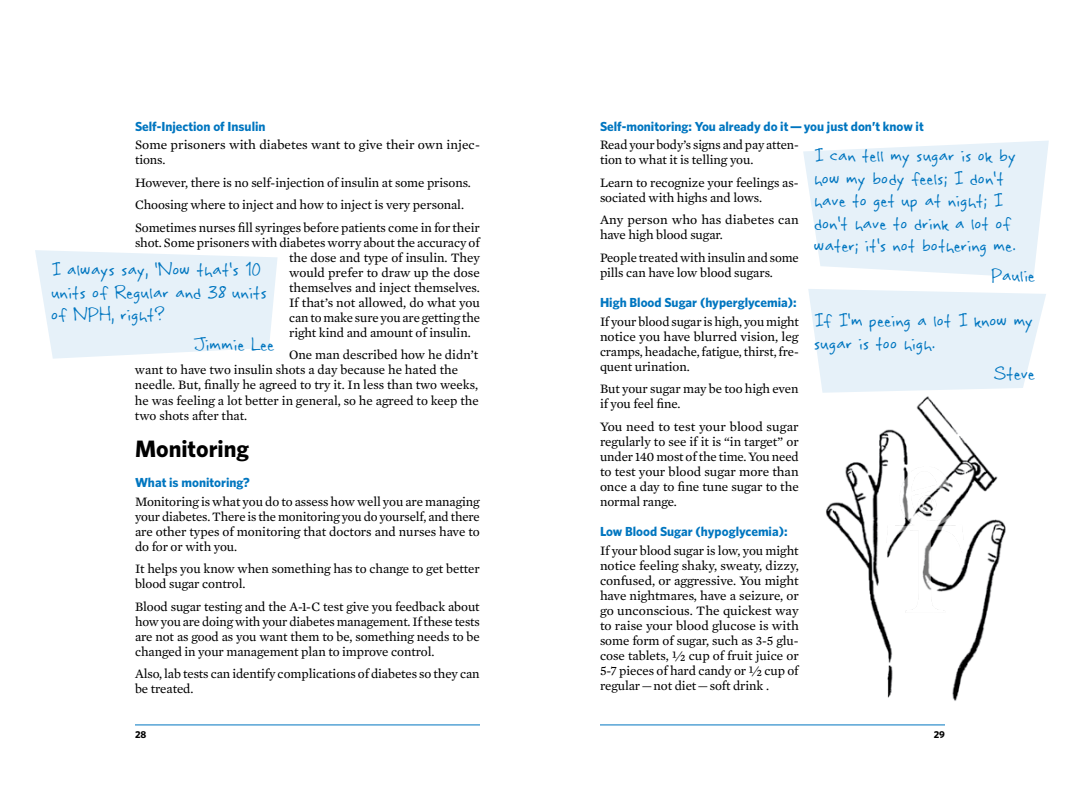
<style>
.page{position:relative;width:1080px;height:788px;background:#fff}
.page>*{position:absolute;margin:0;border:0;box-sizing:border-box;transform-origin:0 0}
.t1{font:700 23.75px "Whitney";color:#000}
.t2{font:22.5px/22.5px "Rabiohead";color:#0076c0}
.t3{font:13.12px/15px "Mercury Text G2";letter-spacing:-.005em;color:#000}
.t4{font:700 13.12px "Whitney";color:#0076c0}
.t5{font:700 10px "Whitney";color:#000}
</style>
<div class="page">
<hr style="left:135px;top:724px;width:345px;height:1px;background:#0076c0">
<hr style="left:600px;top:724px;width:345px;height:1px;background:#0076c0">
<img style="left:822px;top:392px;width:184px;height:309px">
<svg style="left:808px;top:289px;width:238px;height:103px;background:#e8f2f9"></svg>
<svg style="left:803px;top:141px;width:246px;height:137px;background:#e9f2f9"></svg>
<img style="left:874px;top:456px;width:102px;height:168px">
<svg style="left:35px;top:250px;width:243px;height:108px;background:#e9f2f9"></svg>
<p class="t4" style="left:135px;top:118px;width:132px">Self-Injection of Insulin</p>
<p class="t3" style="left:135px;top:137px;width:346px">Some prisoners with diabetes want to give their own injec&shy;tions.</p>
<p class="t3" style="left:135px;top:171px;width:346px;line-height:22.5px">However, there is no self-injection of insulin at some prisons.<br>Choosing where to inject and how to inject is very personal.<br>Sometimes nurses fill syringes before patients come in for their</p>
<p class="t3" style="left:289px;top:235px;width:192px;text-align:justify;text-indent:-154px">shot. Some prisoners with diabetes worry about the accuracy of the dose and type of insulin. They would prefer to draw up the dose themselves and inject themselves.<br>If that’s not allowed, do what you can to make sure you are getting the right kind and amount of insulin.</p>
<p class="t3" style="left:135px;top:347px;width:345px;text-indent:154px">One man described how he didn’t want to have two insulin shots a day because he hated the needle. But, finally he agreed to try it. In less than two weeks, he was feeling a lot better in general, so he agreed to keep the two shots after that.</p>
<h1 class="t1" style="left:135px;top:434px;width:116px">Monitoring</h1>
<p class="t4" style="left:135px;top:474px;width:116px">What is monitoring?</p>
<p class="t3" style="left:135px;top:494px;width:346px;text-align:justify">Monitoring is what you do to assess how well you are managing your diabetes. There is the monitoring you do yourself, and there are other types of monitoring that doctors and nurses have to do for or with you.</p>
<p class="t3" style="left:135px;top:561px;width:346px">It helps you know when something has to change to get better blood sugar control.</p>
<p class="t3" style="left:135px;top:599px;width:346px;text-align:justify">Blood sugar testing and the A-1-C test give you feedback about how you are doing with your diabetes management. If these tests are not as good as you want them to be, something needs to be changed in your management plan to improve control.</p>
<p class="t3" style="left:135px;top:666px;width:346px">Also, lab tests can identify complications of diabetes so they can be treated.</p>
<h2 class="t2" style="left:51px;top:257px;width:217px">I always say, ‘Now that’s 10 units of Regular and 38 units of NPH, right?</h2>
<h2 class="t2" style="left:193px;top:332px;width:82px">Jimmie Lee</h2>
<p class="t4" style="left:600px;top:118px;width:325px">Self-monitoring: You already do it—you just don’t know it</p>
<p class="t3" style="left:600px;top:137px;width:200px">Read your body’s signs and pay atten&shy;tion to what it is telling you.</p>
<p class="t3" style="left:600px;top:175px;width:200px">Learn to recognize your feelings as&shy;sociated with highs and lows.</p>
<p class="t3" style="left:600px;top:212px;width:200px">Any person who has diabetes can have high blood sugar.</p>
<p class="t3" style="left:600px;top:250px;width:200px">People treated with insulin and some pills can have low blood sugars.</p>
<p class="t4" style="left:600px;top:294px;width:198px">High Blood Sugar (hyperglycemia):</p>
<p class="t3" style="left:600px;top:314px;width:200px;text-align:justify">If your blood sugar is high, you might notice you have blurred vision, leg cramps, headache, fatigue, thirst, fre&shy;quent urination.</p>
<p class="t3" style="left:600px;top:381px;width:200px">But your sugar may be too high even if you feel fine.</p>
<p class="t3" style="left:600px;top:419px;width:200px;text-align:justify">You need to test your blood sugar regularly to see if it is “in target” or under 140 most of the time. You need to test your blood sugar more than once a day to fine tune sugar to the normal range.</p>
<p class="t4" style="left:600px;top:523px;width:189px">Low Blood Sugar (hypoglycemia):</p>
<p class="t3" style="left:600px;top:542px;width:200px;text-align:justify">If your blood sugar is low, you might notice feeling shaky, sweaty, dizzy, confused, or aggressive. You might have nightmares, have a seizure, or go unconscious. The quickest way to raise your blood glucose is with some form of sugar, such as 3-5 glu&shy;cose tablets, ½ cup of fruit juice or 5-7 pieces of hard candy or ½ cup of regular—not diet—soft drink .</p>
<h2 class="t2" style="left:814px;top:144px;width:204px">I can tell my sugar is ok by how my body feels; I don’t have to get up at night; I don’t have to drink a lot of water; it’s not bothering me.</h2>
<h2 class="t2" style="left:814px;top:252px;width:223px;line-height:45px;text-align:right">Paulie<br>If I’m peeing a lot I know my</h2>
<h2 class="t2" style="left:814px;top:331px;width:123px">sugar is too high.</h2>
<h2 class="t2" style="left:993px;top:361px;width:43px">Steve</h2>
<p class="t5" style="left:135px;top:728px;width:13px">28</p>
<p class="t5" style="left:934px;top:728px;width:13px">29</p>
</div>
